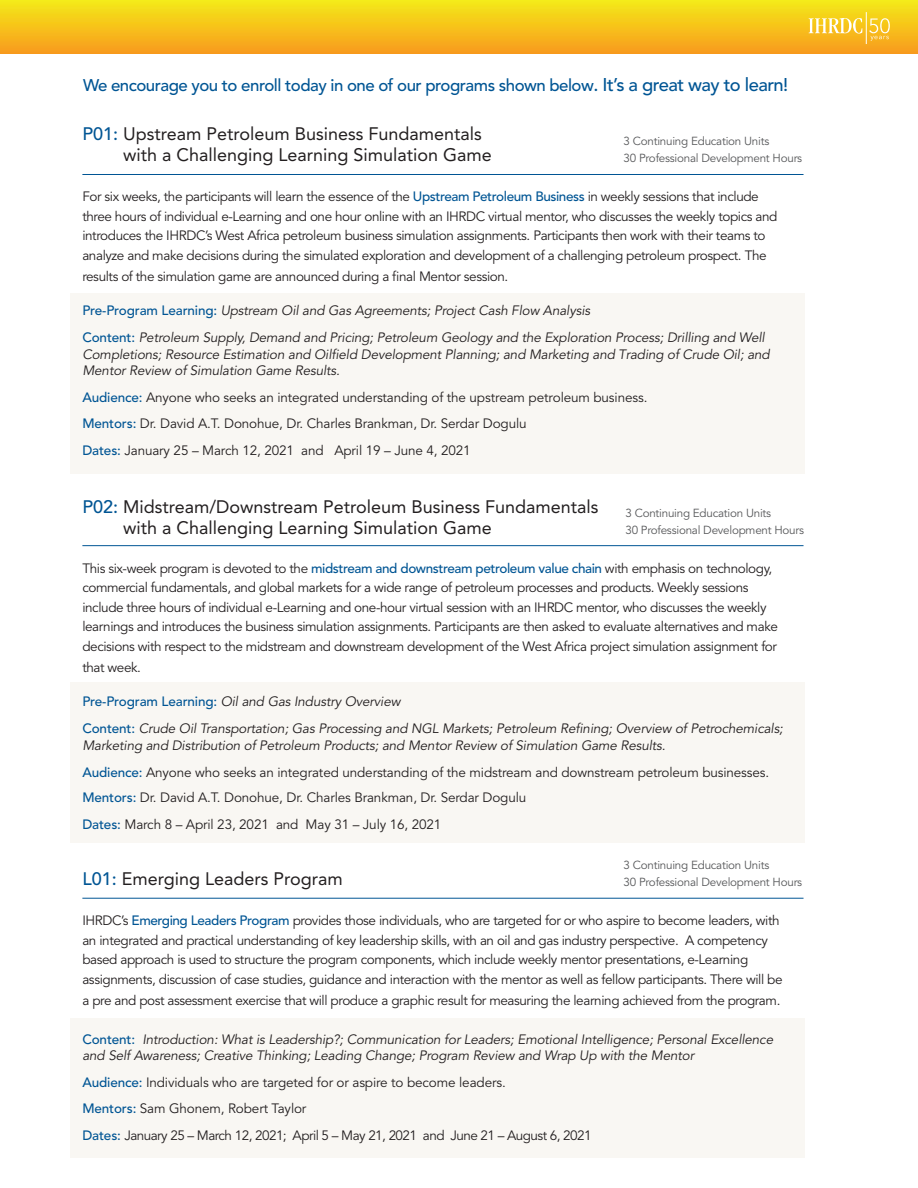
<style>
.page{position:relative;width:918px;height:1188px;background:#fff}
.page>*{position:absolute;margin:0;border:0;box-sizing:border-box;transform-origin:0 0}
.t1{font:18px/21px "Avenir LT Std";color:#231f20}
.t2{font:500 16.8px "Avenir LT Std";letter-spacing:-.03em;color:#005594}
.t3{font:13.5px/19.5px "Avenir LT Std";letter-spacing:-.03em;color:#231f20}
.t4{font:italic 13.5px/16.5px "Avenir LT Std";letter-spacing:-.01em;color:#231f20}
.t5{font:13.5px/25.3px "Avenir LT Std";letter-spacing:-.01em;color:#231f20}
.t6{font:11.7px "Avenir LT Std";letter-spacing:-.02em;color:#57585a}
.s1{font-size:18.3px}
.s2{font-weight:500;color:#005594}
.s3{font-weight:500;font-style:normal;color:#005594}
</style>
<div class="page">
<div style="left:70px;top:683px;width:735px;height:160px;background:#f9f7f3"></div>
<div style="left:70px;top:293px;width:735px;height:181px;background:#f9f7f3"></div>
<hr style="left:82px;top:174px;width:722px;height:1px;background:#005594">
<hr style="left:82px;top:545px;width:722px;height:1px;background:#005594">
<div style="left:70px;top:1018px;width:735px;height:140px;background:#f9f7f3"></div>
<hr style="left:82px;top:898px;width:722px;height:1px;background:#005594">
<div style="left:0;top:0;width:918px;height:54px;background:linear-gradient(to bottom,#f4eb18,#f89b1d)"></div>
<svg style="left:809px;top:18px;width:53px;height:16px"></svg>
<hr style="left:866px;top:12px;width:1px;height:32px;background:#fff">
<svg style="left:869px;top:18px;width:21px;height:23px"></svg>
<p class="t2" style="left:83px;top:76px;width:707px">We encourage you to enroll today in one of our programs shown below<span class="s1">. It’s a great way to learn!</span></p>
<p class="t1" style="left:123px;top:123px;width:370px;text-indent:-41px"><span class="s2">P01:</span> Upstream Petroleum Business Fundamentals with a Challenging Learning Simulation Game</p>
<p class="t6" style="left:624px;top:134px;width:147px">3 Continuing Education Units</p>
<p class="t6" style="left:624px;top:151px;width:180px">30 Professional Development Hours</p>
<p class="t3" style="left:82px;top:187px;width:697px">For six weeks, the participants will learn the essence of the <span class="s2">Upstream Petroleum Business</span> in weekly sessions that include three hours of individual e-Learning and one hour online with an IHRDC virtual mentor, who discusses the weekly topics and introduces the IHRDC’s West Africa petroleum business simulation assignments. Participants then work with their teams to analyze and make decisions during the simulated exploration and development of a challenging petroleum prospect. The</p>
<p class="t3" style="left:82px;top:267px;width:427px">results of the simulation game are announced during a final Mentor session.</p>
<p class="t4" style="left:82px;top:298px;width:684px;line-height:27px"><span class="s3">Pre-Program Learning:</span> Upstream Oil and Gas Agreements; Project Cash Flow Analysis<br><span class="s3">Content:</span> Petroleum Supply, Demand and Pricing; Petroleum Geology and the Exploration Process; Drilling and Well</p>
<p class="t4" style="left:82px;top:346px;width:689px">Completions; Resource Estimation and Oilfield Development Planning; and Marketing and Trading of Crude Oil; and<br>Mentor Review of Simulation Game Results.</p>
<p class="t5" style="left:82px;top:385px;width:567px"><span class="s2">Audience:</span> Anyone who seeks an integrated understanding of the upstream petroleum business.<br><span class="s2">Mentors:</span> Dr. David A.T. Donohue, Dr. Charles Brankman, Dr. Serdar Dogulu</p>
<p class="t5" style="left:82px;top:438px;width:390px"><span class="s2">Dates:</span> January 25 – March 12, 2021 and April 19 – June 4, 2021</p>
<p class="t1" style="left:123px;top:497px;width:477px;text-indent:-41px"><span class="s2">P02:</span> Midstream/Downstream Petroleum Business Fundamentals with a Challenging Learning Simulation Game</p>
<p class="t6" style="left:626px;top:507px;width:147px">3 Continuing Education Units</p>
<p class="t6" style="left:626px;top:524px;width:180px">30 Professional Development Hours</p>
<p class="t3" style="left:82px;top:559px;width:697px">This six-week program is devoted to the <span class="s2">midstream and downstream petroleum value chain</span> with emphasis on technology, commercial fundamentals, and global markets for a wide range of petroleum processes and products. Weekly sessions include three hours of individual e-Learning and one-hour virtual session with an IHRDC mentor, who discusses the weekly learnings and introduces the business simulation assignments. Participants are then asked to evaluate alternatives and make decisions with respect to the midstream and downstream development of the West Africa project simulation assignment for</p>
<p class="t3" style="left:82px;top:658px;width:60px">that week.</p>
<p class="t4" style="left:82px;top:694px;width:320px"><span class="s3">Pre-Program Learning:</span> Oil and Gas Industry Overview</p>
<p class="t4" style="left:82px;top:721px;width:702px"><span class="s3">Content:</span> Crude Oil Transportation; Gas Processing and NGL Markets; Petroleum Refining; Overview of Petrochemicals;<br>Marketing and Distribution of Petroleum Products; and Mentor Review of Simulation Game Results.</p>
<p class="t5" style="left:82px;top:760px;width:688px"><span class="s2">Audience:</span> Anyone who seeks an integrated understanding of the midstream and downstream petroleum businesses.</p>
<p class="t5" style="left:82px;top:785px;width:446px"><span class="s2">Mentors:</span> Dr. David A.T. Donohue, Dr. Charles Brankman, Dr. Serdar Dogulu</p>
<p class="t5" style="left:82px;top:812px;width:360px"><span class="s2">Dates:</span> March 8 – April 23, 2021 and May 31 – July 16, 2021</p>
<p class="t1" style="left:82px;top:869px;width:262px"><span class="s2">L01:</span> Emerging Leaders Program</p>
<p class="t6" style="left:624px;top:859px;width:147px">3 Continuing Education Units</p>
<p class="t6" style="left:624px;top:876px;width:180px">30 Professional Development Hours</p>
<p class="t3" style="left:82px;top:911px;width:702px">IHRDC’s <span class="s2">Emerging Leaders Program</span> provides those individuals, who are targeted for or who aspire to become leaders, with an integrated and practical understanding of key leadership skills, with an oil and gas industry perspective. A competency based approach is used to structure the program components, which include weekly mentor presentations, e-Learning assignments, discussion of case studies, guidance and interaction with the mentor as well as fellow participants. There will be</p>
<p class="t3" style="left:82px;top:991px;width:700px">a pre and post assessment exercise that will produce a graphic result for measuring the learning achieved from the program.</p>
<p class="t4" style="left:82px;top:1031px;width:692px"><span class="s3">Content:</span> Introduction: What is Leadership?; Communication for Leaders; Emotional Intelligence; Personal Excellence and Self Awareness; Creative Thinking; Leading Change; Program Review and Wrap Up with the Mentor</p>
<p class="t5" style="left:82px;top:1070px;width:425px"><span class="s2">Audience:</span> Individuals who are targeted for or aspire to become leaders.</p>
<p class="t5" style="left:82px;top:1096px;width:226px"><span class="s2">Mentors:</span> Sam Ghonem, Robert Taylor</p>
<p class="t3" style="left:82px;top:1126px;width:511px"><span class="s2">Dates:</span> January 25 – March 12, 2021; April 5 – May 21, 2021 and June 21 – August 6, 2021</p>
</div>
